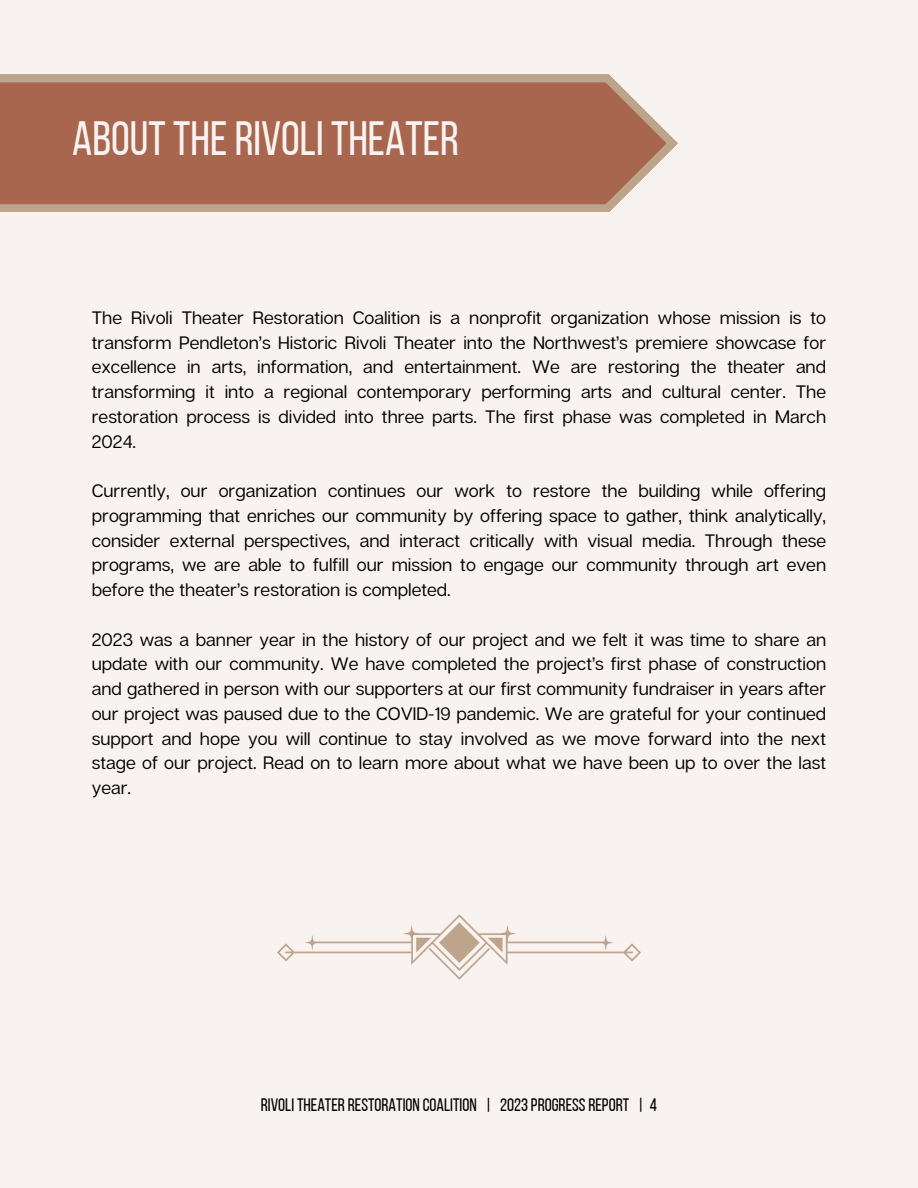
<style>
.page{position:relative;width:918px;height:1188px;background:#f8f2f1}
.page>*{position:absolute;margin:0;border:0;box-sizing:border-box;transform-origin:0 0}
.t1{font:48px "Bebas Neue";color:#f8f2f1}
.t2{font:18px/24.8px "Articulat CF";color:#000;text-align:justify}
.t3{font:18px "Bebas Neue";color:#000}
</style>
<div class="page">
<svg style="left:0;top:74px;width:678px;height:138px;background:#ae745d"></svg>
<svg style="left:277px;top:914px;width:364px;height:65px"></svg>
<p class="t1" style="left:72px;top:119px;width:388px">ABOUTTHERIVOLI THEATER</p>
<h1 class="t2" style="left:92px;top:305px;width:736px">The Rivoli Theater Restoration Coalition is a nonprofit organization whose mission is to transform Pendleton’s Historic Rivoli Theater into the Northwest’s premiere showcase for excellence in arts, information, and entertainment. We are restoring the theater and transforming it into a regional contemporary performing arts and cultural center. The restoration process is divided into three parts. The first phase was completed in March 2024.</h1>
<p class="t2" style="left:92px;top:478px;width:736px">Currently, our organization continues our work to restore the building while offering programming that enriches our community by offering space to gather, think analytically, consider external perspectives, and interact critically with visual media. Through these programs, we are able to fulfill our mission to engage our community through art even before the theater’s restoration is completed.</p>
<p class="t2" style="left:92px;top:626px;width:736px">2023 was a banner year in the history of our project and we felt it was time to share an update with our community. We have completed the project’s first phase of construction and gathered in person with our supporters at our first community fundraiser in years after our project was paused due to the COVID-19 pandemic. We are grateful for your continued support and hope you will continue to stay involved as we move forward into the next stage of our project. Read on to learn more about what we have been up to over the last year.</p>
<p class="t3" style="left:261px;top:1098px;width:398px">RIVOLITHEATER RESTORATION COALITION | 2023 PROGRESS REPORT | 4</p>
</div>
